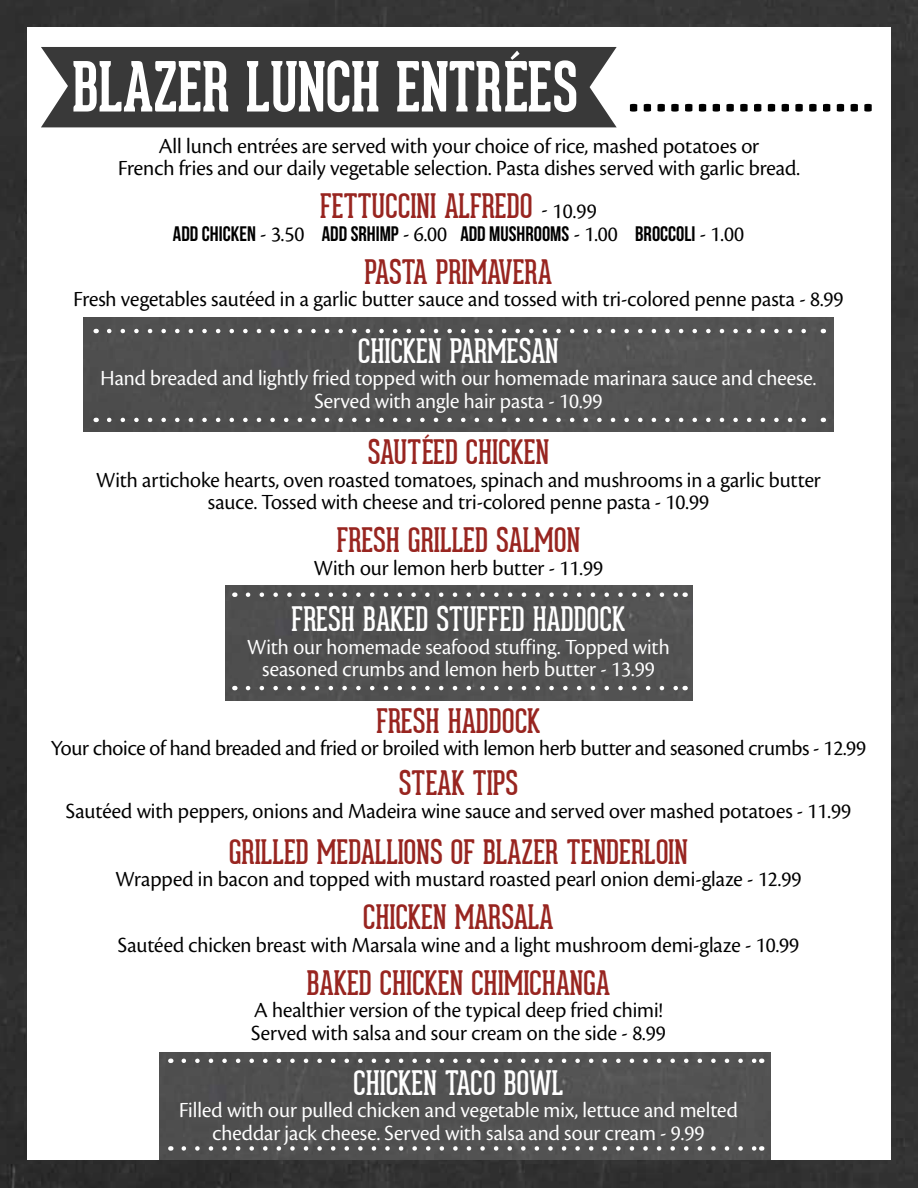
<style>
.page{position:relative;width:918px;height:1188px;background:#313131}
.page>*{position:absolute;margin:0;border:0;box-sizing:border-box;transform-origin:0 0}
.t1{font:700 67.5px "Geared Slab";color:#fff;scale:.9 1}
.t2{font:33px "Geared Slab";color:#982520;scale:.91 1}
.t3{font:33px "Geared Slab";color:#fff;scale:.91 1}
.t4{font:22.5px/22.5px "Cronos Pro Disp";color:#000;text-align:center}
.t5{font:22.5px/22.5px "Cronos Pro Disp";color:#fff;text-align:center}
.t6{font:700 21px "Bebas Neue";color:#000}
.s1{color:#000}
.s2{font-family:"Cronos Pro Disp";font-size:22.5px;color:#000}
.s3{font-family:"Cronos Pro Disp";font-weight:400;font-size:22.5px}
</style>
<div class="page">
<div style="left:27px;top:27px;width:864px;height:1133px;background:#fff"></div>
<div style="left:83px;top:318px;width:751px;height:114px;background:#515151"></div>
<svg style="left:109px;top:329px;width:707px;height:4px"></svg>
<svg style="left:109px;top:418px;width:707px;height:4px"></svg>
<div style="left:226px;top:586px;width:466px;height:114px;background:#515151"></div>
<div style="left:160px;top:1052px;width:611px;height:108px;background:#525252"></div>
<svg style="left:248px;top:592px;width:430px;height:5px;background:#787878"></svg>
<svg style="left:184px;top:1059px;width:571px;height:4px"></svg>
<svg style="left:248px;top:686px;width:430px;height:4px"></svg>
<svg style="left:184px;top:1146px;width:571px;height:5px;background:#797979"></svg>
<div style="left:41px;top:47px;width:576px;height:80px;background:#393939"></div>
<h1 class="t1" style="left:72px;top:45px;width:891px">BLAZER LUNCH ENTRÉES <span class="s1">..................</span></h1>
<p class="t4" style="left:118px;top:135px;width:683px">All lunch entrées are served with your choice of rice, mashed potatoes or<br>French fries and our daily vegetable selection. Pasta dishes served with garlic bread.</p>
<h2 class="t2" style="left:320px;top:186px;width:306px">FETTUCCINI ALFREDO <span class="s2">- 10.99</span></h2>
<p class="t6" style="left:173px;top:222px;width:573px">ADD CHICKEN <span class="s3">- 3.50</span> ADD SRHIMP <span class="s3">- 6.00</span> ADD MUSHROOMS <span class="s3">- 1.00</span> BROCCOLI <span class="s3">- 1.00</span></p>
<h2 class="t2" style="left:365px;top:252px;width:208px">PASTA PRIMAVERA</h2>
<p class="t4" style="left:73px;top:288px;width:772px">Fresh vegetables sautéed in a garlic butter sauce and tossed with tri-colored penne pasta - 8.99</p>
<h2 class="t3" style="left:358px;top:331px;width:222px">CHICKEN PARMESAN</h2>
<p class="t5" style="left:101px;top:367px;width:717px">Hand breaded and lightly fried topped with our homemade marinara sauce and cheese.<br>Served with angle hair pasta - 10.99</p>
<h2 class="t2" style="left:368px;top:432px;width:201px">SAUTÉED CHICKEN</h2>
<p class="t4" style="left:96px;top:468px;width:726px">With artichoke hearts, oven roasted tomatoes, spinach and mushrooms in a garlic butter sauce. Tossed with cheese and tri-colored penne pasta - 10.99</p>
<h2 class="t2" style="left:337px;top:520px;width:269px">FRESH GRILLED SALMON</h2>
<p class="t4" style="left:314px;top:556px;width:291px">With our lemon herb butter - 11.99</p>
<h2 class="t3" style="left:292px;top:600px;width:368px">FRESH BAKED STUFFED HADDOCK</h2>
<p class="t5" style="left:247px;top:635px;width:424px">With our homemade seafood stuffing. Topped with seasoned crumbs and lemon herb butter - 13.99</p>
<h2 class="t2" style="left:376px;top:701px;width:182px">FRESH HADDOCK</h2>
<p class="t4" style="left:51px;top:737px;width:817px">Your choice of hand breaded and fried or broiled with lemon herb butter and seasoned crumbs - 12.99</p>
<h2 class="t2" style="left:399px;top:764px;width:132px">STEAK TIPS</h2>
<p class="t4" style="left:66px;top:800px;width:787px">Sautéed with peppers, onions and Madeira wine sauce and served over mashed potatoes - 11.99</p>
<h2 class="t2" style="left:229px;top:832px;width:506px">GRILLED MEDALLIONS OF BLAZER TENDERLOIN</h2>
<p class="t4" style="left:116px;top:868px;width:687px">Wrapped in bacon and topped with mustard roasted pearl onion demi-glaze - 12.99</p>
<h2 class="t2" style="left:363px;top:898px;width:211px">CHICKEN MARSALA</h2>
<p class="t4" style="left:118px;top:934px;width:683px">Sautéed chicken breast with Marsala wine and a light mushroom demi-glaze - 10.99</p>
<h2 class="t2" style="left:307px;top:963px;width:335px">BAKED CHICKEN CHIMICHANGA</h2>
<p class="t4" style="left:251px;top:999px;width:416px;text-align:left">A healthier version of the typical deep fried chimi!<br>Served with salsa and sour cream on the side - 8.99</p>
<h2 class="t3" style="left:354px;top:1063px;width:232px">CHICKEN TACO BOWL</h2>
<p class="t5" style="left:179px;top:1099px;width:560px">Filled with our pulled chicken and vegetable mix, lettuce and melted cheddar jack cheese. Served with salsa and sour cream - 9.99</p>
</div>
